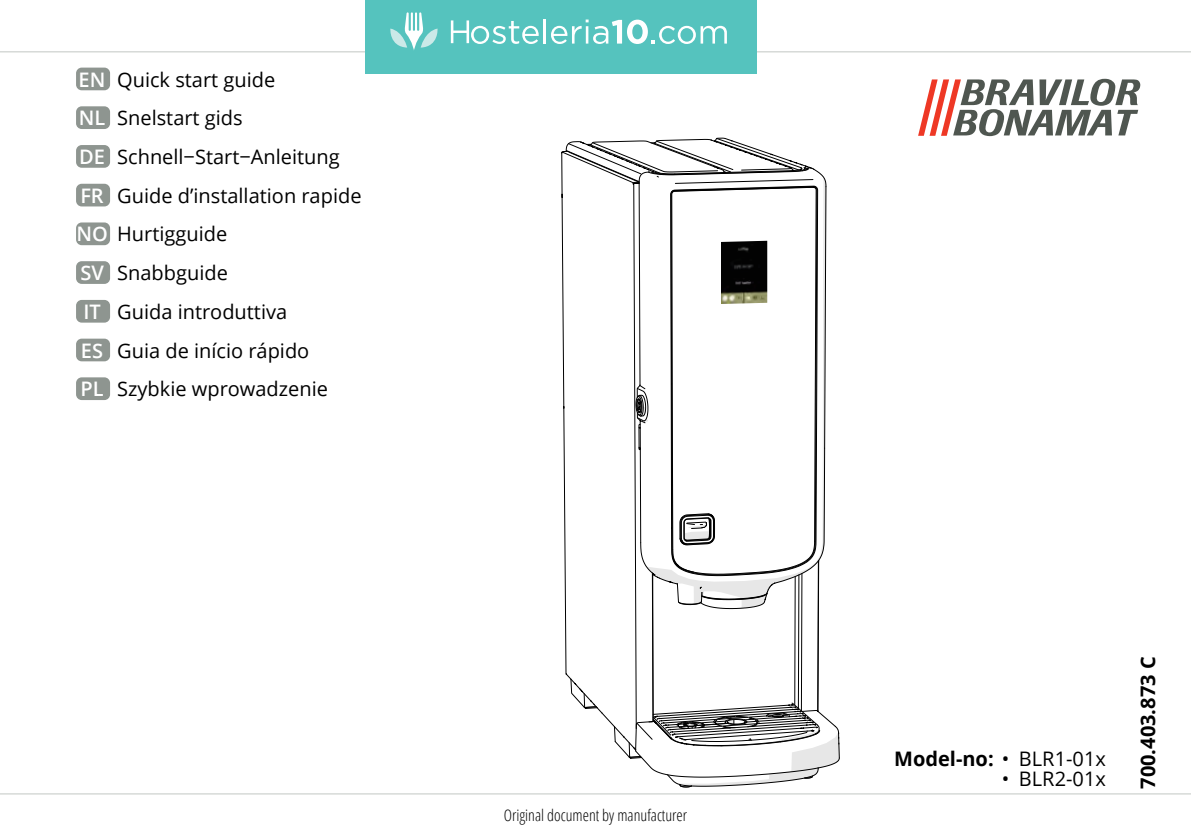
<style>
.page{position:relative;width:1191px;height:840px;background:#fff}
.page>*{position:absolute;margin:0;border:0;box-sizing:border-box;transform-origin:0 0}
.talen{font:20px "Open Sans";color:#000}
.model_no{font:700 20px "Open Sans";color:#000}
.taal_links{font:600 20px "Open Sans";color:#fff}
.voorblad_itemnr{font:700 20px "Open Sans";color:#000}
.t1{font:300 condensed 16px "Open Sans";color:#000}
.s1{font-weight:400}
</style>
<div class="page">
<svg style="left:918px;top:79px;width:222px;height:57px"></svg>
<hr style="left:0;top:51px;width:1191px;height:1px;background:#d4d8d5">
<hr style="left:0;top:792px;width:1191px;height:2px;background:#d4d8d5">
<div style="left:76px;top:68px;width:34px;height:22px;background:#8e9590;border-radius:6px"></div>
<div style="left:76px;top:106px;width:34px;height:23px;background:#8e9590;border-radius:6px"></div>
<div style="left:76px;top:145px;width:34px;height:23px;background:#8e9590;border-radius:6px"></div>
<div style="left:76px;top:184px;width:34px;height:22px;background:#8e9590;border-radius:6px"></div>
<div style="left:76px;top:222px;width:34px;height:23px;background:#8e9590;border-radius:6px"></div>
<div style="left:76px;top:261px;width:34px;height:23px;background:#8e9590;border-radius:6px"></div>
<div style="left:76px;top:300px;width:34px;height:22px;background:#8e9590;border-radius:6px"></div>
<div style="left:76px;top:338px;width:34px;height:23px;background:#8e9590;border-radius:6px"></div>
<div style="left:76px;top:377px;width:34px;height:23px;background:#8e9590;border-radius:6px"></div>
<div style="left:365px;top:0;width:391px;height:73px;background:#55c3be"></div>
<svg style="left:451px;top:20px;width:87px;height:24px"></svg>
<hr style="left:543px;top:19px;width:3px;height:25px;background:#fff">
<svg style="left:551px;top:7px;width:289px;height:788px"></svg>
<svg style="left:390px;top:12px;width:48px;height:38px"></svg>
<p class="taal_links" style="left:79px;top:66px;width:28px">EN</p>
<p class="talen" style="left:117px;top:66px;width:160px">Quick start guide</p>
<p class="taal_links" style="left:79px;top:104px;width:28px">NL</p>
<p class="talen" style="left:117px;top:104px;width:127px">Snelstart gids</p>
<p class="taal_links" style="left:79px;top:143px;width:27px">DE</p>
<p class="talen" style="left:117px;top:143px;width:224px">Schnell−Start−Anleitung</p>
<p class="taal_links" style="left:80px;top:182px;width:25px">FR</p>
<p class="talen" style="left:117px;top:182px;width:246px">Guide d’installation rapide</p>
<p class="taal_links" style="left:76px;top:220px;width:33px">NO</p>
<p class="talen" style="left:117px;top:220px;width:112px">Hurtigguide</p>
<p class="taal_links" style="left:80px;top:259px;width:25px">SV</p>
<p class="talen" style="left:117px;top:259px;width:112px">Snabbguide</p>
<p class="taal_links" style="left:83px;top:298px;width:19px">IT</p>
<p class="talen" style="left:117px;top:298px;width:171px">Guida introduttiva</p>
<p class="taal_links" style="left:81px;top:336px;width:24px">ES</p>
<p class="talen" style="left:117px;top:336px;width:194px">Guia de início rápido</p>
<p class="taal_links" style="left:80px;top:375px;width:25px">PL</p>
<p class="talen" style="left:117px;top:375px;width:212px">Szybkie wprowadzenie</p>
<p class="t1" style="left:504px;top:803px;width:185px">Original document by manufacturer</p>
<p class="model_no" style="left:894px;top:743px;width:213px">Model-no: <span class="s1">• BLR1-01x</span></p>
<p class="talen" style="left:1002px;top:764px;width:105px">• BLR2-01x</p>
<p class="voorblad_itemnr" style="left:1133px;top:788px;width:134px;rotate:-90deg">700.403.873 C</p>
</div>
